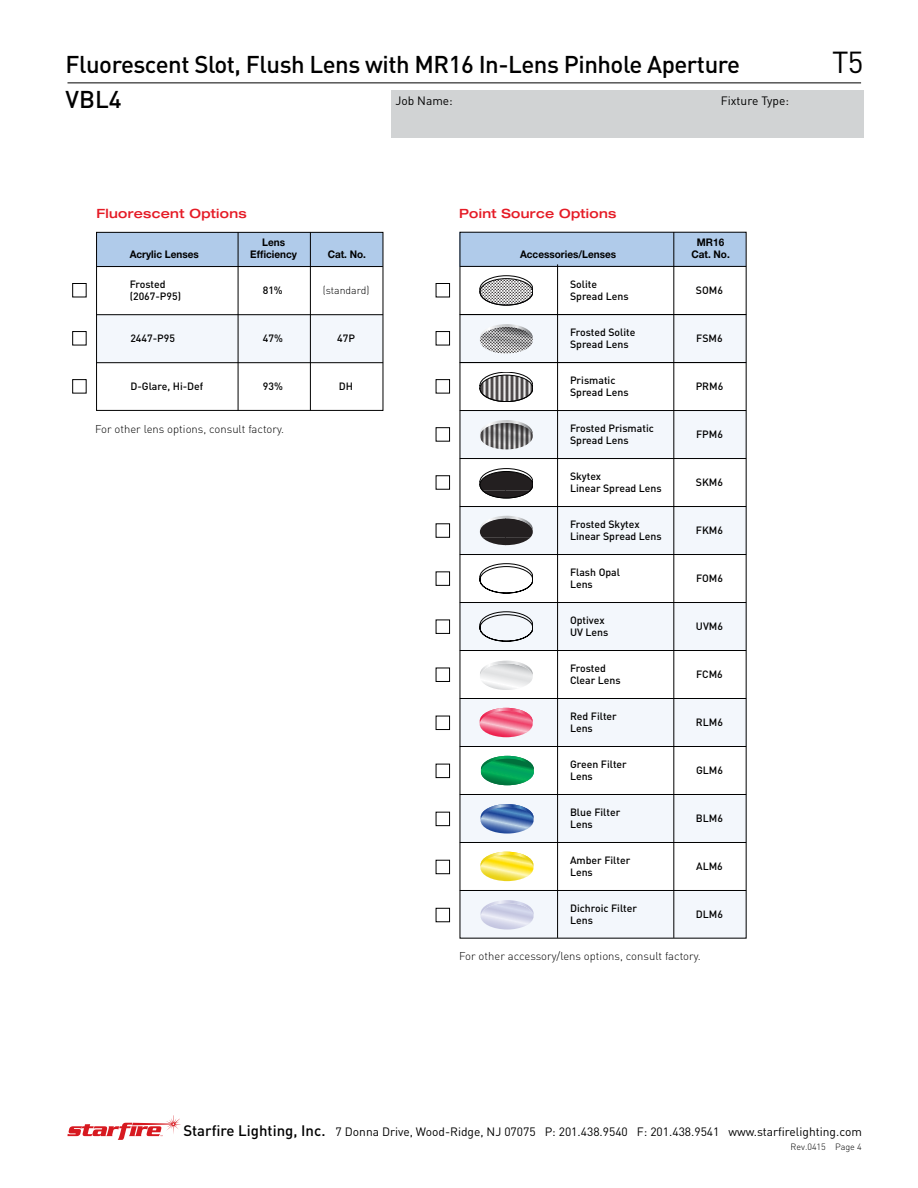
<style>
.page{position:relative;width:918px;height:1188px;background:#fff}
.page>*{position:absolute;margin:0;border:0;box-sizing:border-box;transform-origin:0 0}
.t1{font:30px "DIN";color:#000}
.t2{font:500 24px "DIN";letter-spacing:-.02em;color:#000}
.t3{font:500 expanded 12.75px "Helvetica Neue";letter-spacing:.025em;color:#e51b26}
.t4{font:12px "DIN";color:#000}
.t5{font:300 11.25px "DIN";color:#000}
.t6{font:500 10.5px/12px "DIN";color:#000}
.t7{font:700 10.5px "Helvetica Neue";color:#000;scale:.95 1}
.t8{font:300 10.5px "DIN";color:#000}
.t9{font:300 9px "DIN";color:#000}
.s1{font-weight:500;font-size:15px}
</style>
<div class="page">
<svg style="left:68px;top:1115px;width:113px;height:25px"></svg>
<div style="left:392px;top:91px;width:472px;height:47px;background:#d1d3d4"></div>
<div style="left:460px;top:890px;width:286px;height:48px;background:#f3f7fc"></div>
<div style="left:460px;top:794px;width:286px;height:49px;background:#f3f7fc"></div>
<div style="left:460px;top:699px;width:286px;height:48px;background:#f3f7fc"></div>
<div style="left:460px;top:602px;width:286px;height:49px;background:#f3f7fc"></div>
<div style="left:460px;top:506px;width:286px;height:48px;background:#f3f7fc"></div>
<div style="left:460px;top:410px;width:286px;height:49px;background:#f3f7fc"></div>
<div style="left:460px;top:314px;width:286px;height:48px;background:#f3f7fc"></div>
<div style="left:460px;top:232px;width:286px;height:34px;background:#b0cbea"></div>
<svg style="left:480px;top:708px;width:53px;height:29px"></svg>
<svg style="left:481px;top:756px;width:53px;height:29px"></svg>
<svg style="left:481px;top:804px;width:53px;height:30px"></svg>
<svg style="left:480px;top:852px;width:53px;height:29px"></svg>
<hr style="left:460px;top:314px;width:286px;height:1px;background:#000">
<hr style="left:460px;top:362px;width:286px;height:1px;background:#000">
<hr style="left:460px;top:410px;width:286px;height:1px;background:#000">
<hr style="left:460px;top:458px;width:286px;height:1px;background:#000">
<hr style="left:460px;top:506px;width:286px;height:1px;background:#000">
<hr style="left:460px;top:554px;width:286px;height:1px;background:#000">
<hr style="left:460px;top:602px;width:286px;height:1px;background:#000">
<hr style="left:460px;top:650px;width:286px;height:1px;background:#000">
<hr style="left:460px;top:698px;width:286px;height:1px;background:#000">
<hr style="left:460px;top:746px;width:286px;height:1px;background:#000">
<hr style="left:460px;top:794px;width:286px;height:1px;background:#000">
<hr style="left:460px;top:842px;width:286px;height:1px;background:#000">
<hr style="left:460px;top:890px;width:286px;height:1px;background:#000">
<hr style="left:460px;top:266px;width:286px;height:1px;background:#000">
<hr style="left:557px;top:264px;width:1px;height:674px;background:#000">
<hr style="left:674px;top:232px;width:1px;height:706px;background:#000">
<svg style="left:480px;top:276px;width:53px;height:29px"></svg>
<svg style="left:480px;top:279px;width:53px;height:26px"></svg>
<div style="left:480px;top:279px;width:53px;height:26px;border:1px solid #000;border-radius:50%"></div>
<svg style="left:480px;top:324px;width:53px;height:26px"></svg>
<svg style="left:480px;top:327px;width:53px;height:27px"></svg>
<svg style="left:480px;top:469px;width:53px;height:29px"></svg>
<svg style="left:480px;top:471px;width:53px;height:27px"></svg>
<div style="left:480px;top:471px;width:53px;height:27px;border:1px solid #000;border-radius:50%"></div>
<svg style="left:480px;top:516px;width:53px;height:29px"></svg>
<svg style="left:480px;top:519px;width:53px;height:26px"></svg>
<svg style="left:480px;top:564px;width:53px;height:29px"></svg>
<svg style="left:480px;top:612px;width:53px;height:29px"></svg>
<svg style="left:480px;top:661px;width:53px;height:29px"></svg>
<svg style="left:480px;top:372px;width:53px;height:30px"></svg>
<svg style="left:480px;top:375px;width:53px;height:27px"></svg>
<div style="left:480px;top:375px;width:53px;height:27px;border:1px solid #000;border-radius:50%"></div>
<svg style="left:480px;top:420px;width:53px;height:29px"></svg>
<svg style="left:480px;top:423px;width:53px;height:26px"></svg>
<svg style="left:481px;top:900px;width:53px;height:30px"></svg>
<div style="left:436px;top:283px;width:14px;height:14px;border:1px solid #000"></div>
<div style="left:436px;top:331px;width:14px;height:14px;border:1px solid #000"></div>
<div style="left:436px;top:379px;width:14px;height:14px;border:1px solid #000"></div>
<div style="left:436px;top:427px;width:14px;height:15px;border:1px solid #000"></div>
<div style="left:436px;top:475px;width:14px;height:15px;border:1px solid #000"></div>
<div style="left:436px;top:523px;width:14px;height:15px;border:1px solid #000"></div>
<div style="left:436px;top:571px;width:14px;height:15px;border:1px solid #000"></div>
<div style="left:436px;top:620px;width:14px;height:14px;border:1px solid #000"></div>
<div style="left:436px;top:668px;width:14px;height:14px;border:1px solid #000"></div>
<div style="left:436px;top:716px;width:14px;height:14px;border:1px solid #000"></div>
<div style="left:436px;top:764px;width:14px;height:14px;border:1px solid #000"></div>
<div style="left:436px;top:812px;width:14px;height:14px;border:1px solid #000"></div>
<div style="left:436px;top:860px;width:14px;height:14px;border:1px solid #000"></div>
<div style="left:436px;top:908px;width:14px;height:14px;border:1px solid #000"></div>
<hr style="left:68px;top:82px;width:793px;height:1px;background:#000">
<div style="left:72px;top:283px;width:15px;height:14px;border:1px solid #000"></div>
<div style="left:72px;top:331px;width:15px;height:14px;border:1px solid #000"></div>
<div style="left:72px;top:379px;width:15px;height:14px;border:1px solid #000"></div>
<div style="left:97px;top:232px;width:286px;height:34px;background:#b0cbea"></div>
<div style="left:97px;top:315px;width:286px;height:48px;background:#f3f7fc"></div>
<hr style="left:96px;top:314px;width:287px;height:1px;background:#000">
<hr style="left:96px;top:362px;width:287px;height:1px;background:#000">
<hr style="left:97px;top:266px;width:286px;height:1px;background:#000">
<hr style="left:310px;top:232px;width:1px;height:179px;background:#000">
<hr style="left:238px;top:232px;width:1px;height:179px;background:#000">
<div style="left:96px;top:232px;width:287px;height:179px;border:1px solid #000"></div>
<h2 class="t2" style="left:66px;top:49px;width:676px">Fluorescent Slot, Flush Lens with MR16 In-Lens Pinhole Aperture</h2>
<h1 class="t1" style="left:832px;top:44px;width:33px">T5</h1>
<h2 class="t2" style="left:66px;top:84px;width:58px">VBL4</h2>
<p class="t4" style="left:395px;top:94px;width:59px">Job Name:</p>
<p class="t4" style="left:721px;top:94px;width:70px">Fixture Type:</p>
<p class="t3" style="left:96px;top:206px;width:152px">Fluorescent Options</p>
<p class="t3" style="left:459px;top:206px;width:159px">Point Source Options</p>
<p class="t7" style="left:262px;top:236px;width:26px">Lens</p>
<p class="t7" style="left:697px;top:236px;width:30px">MR16</p>
<p class="t7" style="left:130px;top:248px;width:74px">Acrylic Lenses</p>
<p class="t7" style="left:250px;top:248px;width:51px">Efficiency</p>
<p class="t7" style="left:328px;top:248px;width:42px">Cat. No.</p>
<p class="t6" style="left:130px;top:278px;width:53px">Frosted (2067-P95)</p>
<p class="t8" style="left:323px;top:284px;width:48px">(standard)</p>
<p class="t6" style="left:337px;top:332px;width:19px">47P</p>
<p class="t6" style="left:263px;top:284px;width:22px">81%</p>
<p class="t6" style="left:130px;top:332px;width:46px">2447-P95</p>
<p class="t6" style="left:263px;top:332px;width:22px">47%</p>
<p class="t7" style="left:520px;top:248px;width:103px">Accessories/Lenses</p>
<p class="t7" style="left:691px;top:248px;width:42px">Cat. No.</p>
<p class="t6" style="left:696px;top:284px;width:29px">SOM6</p>
<p class="t6" style="left:570px;top:278px;width:60px">Solite<br>Spread Lens</p>
<p class="t6" style="left:570px;top:326px;width:67px">Frosted Solite<br>Spread Lens</p>
<p class="t6" style="left:696px;top:332px;width:28px">FSM6</p>
<p class="t6" style="left:130px;top:380px;width:75px">D-Glare, Hi-Def</p>
<p class="t6" style="left:263px;top:380px;width:22px">93%</p>
<p class="t6" style="left:339px;top:380px;width:16px">DH</p>
<p class="t6" style="left:570px;top:374px;width:60px">Prismatic<br>Spread Lens</p>
<p class="t6" style="left:696px;top:380px;width:29px">PRM6</p>
<p class="t5" style="left:95px;top:422px;width:191px">For other lens options, consult factory.</p>
<p class="t6" style="left:570px;top:422px;width:85px">Frosted Prismatic<br>Spread Lens</p>
<p class="t6" style="left:696px;top:428px;width:28px">FPM6</p>
<p class="t6" style="left:570px;top:470px;width:93px">Skytex<br>Linear Spread Lens</p>
<p class="t6" style="left:696px;top:476px;width:29px">SKM6</p>
<p class="t6" style="left:570px;top:518px;width:93px">Frosted Skytex<br>Linear Spread Lens</p>
<p class="t6" style="left:696px;top:524px;width:29px">FKM6</p>
<p class="t6" style="left:570px;top:566px;width:52px">Flash Opal<br>Lens</p>
<p class="t6" style="left:696px;top:572px;width:28px">FOM6</p>
<p class="t6" style="left:570px;top:614px;width:40px">Optivex<br>UV Lens</p>
<p class="t6" style="left:696px;top:620px;width:29px">UVM6</p>
<p class="t6" style="left:570px;top:662px;width:52px">Frosted<br>Clear Lens</p>
<p class="t6" style="left:696px;top:668px;width:28px">FCM6</p>
<p class="t6" style="left:570px;top:710px;width:48px">Red Filter<br>Lens</p>
<p class="t6" style="left:696px;top:716px;width:29px">RLM6</p>
<p class="t6" style="left:570px;top:758px;width:58px">Green Filter<br>Lens</p>
<p class="t6" style="left:696px;top:764px;width:28px">GLM6</p>
<p class="t6" style="left:570px;top:806px;width:52px">Blue Filter<br>Lens</p>
<p class="t6" style="left:696px;top:812px;width:29px">BLM6</p>
<p class="t6" style="left:570px;top:854px;width:62px">Amber Filter<br>Lens</p>
<p class="t6" style="left:696px;top:860px;width:28px">ALM6</p>
<p class="t6" style="left:570px;top:902px;width:69px">Dichroic Filter<br>Lens</p>
<p class="t5" style="left:459px;top:949px;width:243px">For other accessory/lens options, consult factory.</p>
<p class="t6" style="left:696px;top:908px;width:29px">DLM6</p>
<p class="t4" style="left:183px;top:1125px;width:680px"><span class="s1">Starfire Lighting, Inc.</span> 7 Donna Drive, Wood-Ridge, NJ 07075 P: 201.438.9540 F: 201.438.9541 www.starfirelighting.com</p>
<p class="t9" style="left:791px;top:1142px;width:73px">Rev.0415 Page 4</p>
</div>
